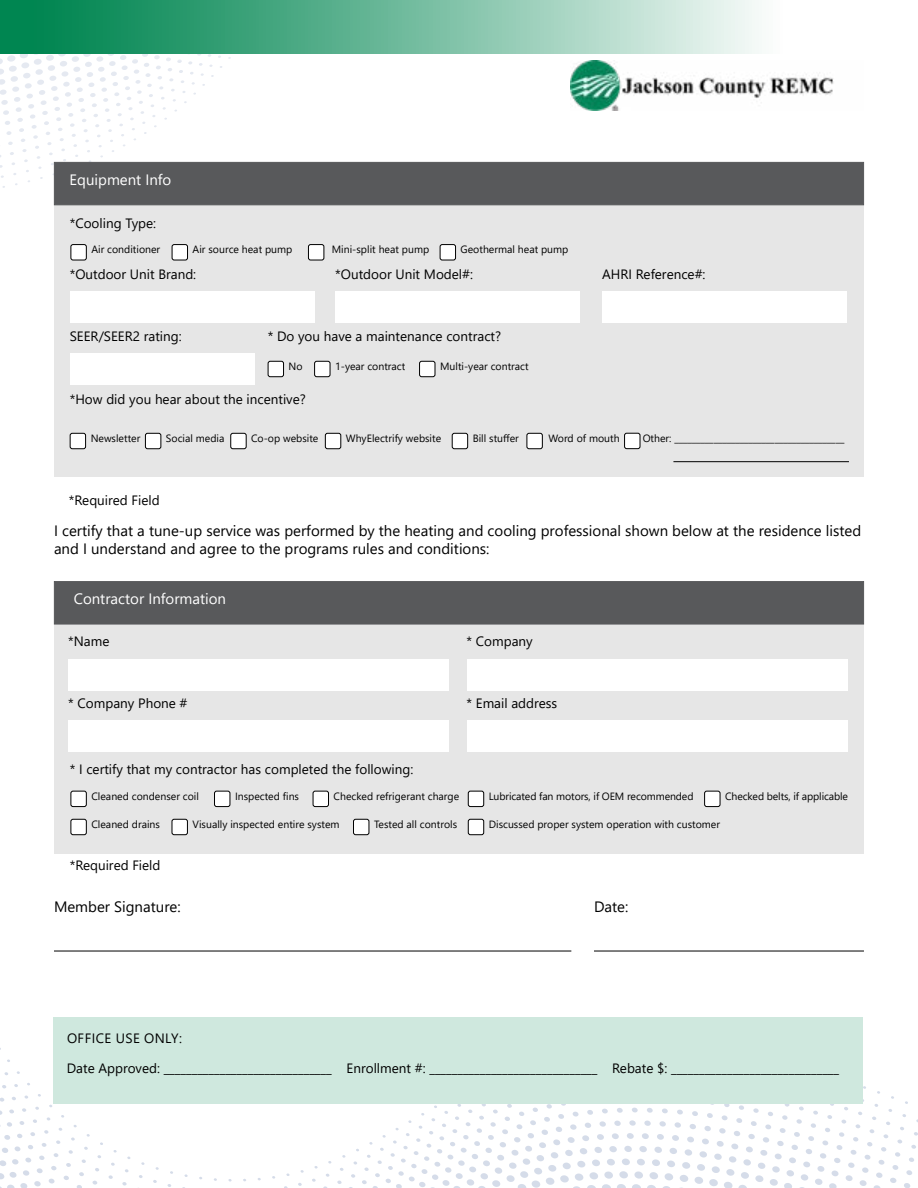
<style>
.page{position:relative;width:918px;height:1188px;background:#fff}
.page>*{position:absolute;margin:0;border:0;box-sizing:border-box;transform-origin:0 0}
.t1{font:15px/18px "Segoe UI";color:#000}
.t2{font:15px "Segoe UI";color:#fff}
.t3{font:13.5px "Segoe UI";color:#000}
.t4{font:13.5px "Segoe UI";letter-spacing:.035em;color:#000}
.t5{font:10.5px "Segoe UI";color:#000}
</style>
<div class="page">
<svg style="left:0;top:1017px;width:918px;height:171px"></svg>
<svg style="left:0;top:54px;width:312px;height:146px"></svg>
<div style="left:0;top:0;width:918px;height:54px;background:#008651"></div>
<svg style="left:33px;top:0;width:885px;height:60px"></svg>
<div style="left:54px;top:162px;width:810px;height:315px;background:#e6e6e6"></div>
<div style="left:54px;top:582px;width:810px;height:272px;background:#e6e6e6"></div>
<div style="left:54px;top:162px;width:810px;height:43px;background:#58595b"></div>
<div style="left:54px;top:581px;width:810px;height:43px;background:#58595b"></div>
<div style="left:70px;top:353px;width:184px;height:32px;background:#fff"></div>
<div style="left:70px;top:291px;width:245px;height:31px;background:#fff"></div>
<div style="left:336px;top:291px;width:244px;height:31px;background:#fff"></div>
<div style="left:71px;top:245px;width:15px;height:15px;background:#fff;border-radius:2px"></div>
<div style="left:71px;top:244px;width:16px;height:16px;border:1px solid #000;border-radius:2px"></div>
<div style="left:71px;top:791px;width:15px;height:16px;background:#fff;border-radius:2px"></div>
<div style="left:71px;top:791px;width:16px;height:16px;border:1px solid #000;border-radius:2px"></div>
<div style="left:71px;top:819px;width:15px;height:16px;background:#fff;border-radius:2px"></div>
<div style="left:71px;top:819px;width:16px;height:16px;border:1px solid #000;border-radius:2px"></div>
<div style="left:172px;top:819px;width:15px;height:16px;background:#fff;border-radius:2px"></div>
<div style="left:172px;top:819px;width:16px;height:16px;border:1px solid #000;border-radius:2px"></div>
<div style="left:354px;top:819px;width:15px;height:16px;background:#fff;border-radius:2px"></div>
<div style="left:353px;top:819px;width:16px;height:16px;border:1px solid #000;border-radius:2px"></div>
<div style="left:468px;top:819px;width:16px;height:16px;background:#fff;border-radius:2px"></div>
<div style="left:468px;top:819px;width:16px;height:16px;border:1px solid #000;border-radius:2px"></div>
<div style="left:268px;top:361px;width:16px;height:16px;background:#fff;border-radius:2px"></div>
<div style="left:268px;top:361px;width:16px;height:16px;border:1px solid #000;border-radius:2px"></div>
<div style="left:315px;top:361px;width:15px;height:16px;background:#fff;border-radius:2px"></div>
<div style="left:314px;top:361px;width:16px;height:16px;border:1px solid #000;border-radius:2px"></div>
<div style="left:420px;top:361px;width:15px;height:16px;background:#fff;border-radius:2px"></div>
<div style="left:419px;top:361px;width:16px;height:16px;border:1px solid #000;border-radius:2px"></div>
<div style="left:172px;top:245px;width:16px;height:15px;background:#fff;border-radius:2px"></div>
<div style="left:172px;top:244px;width:16px;height:16px;border:1px solid #000;border-radius:2px"></div>
<div style="left:215px;top:791px;width:15px;height:16px;background:#fff;border-radius:2px"></div>
<div style="left:214px;top:791px;width:16px;height:16px;border:1px solid #000;border-radius:2px"></div>
<div style="left:308px;top:245px;width:16px;height:15px;background:#fff;border-radius:2px"></div>
<div style="left:308px;top:244px;width:16px;height:16px;border:1px solid #000;border-radius:2px"></div>
<div style="left:313px;top:791px;width:16px;height:16px;background:#fff;border-radius:2px"></div>
<div style="left:313px;top:791px;width:16px;height:16px;border:1px solid #000;border-radius:2px"></div>
<div style="left:468px;top:791px;width:16px;height:16px;background:#fff;border-radius:2px"></div>
<div style="left:468px;top:791px;width:16px;height:16px;border:1px solid #000;border-radius:2px"></div>
<div style="left:440px;top:245px;width:16px;height:15px;background:#fff;border-radius:2px"></div>
<div style="left:440px;top:244px;width:16px;height:16px;border:1px solid #000;border-radius:2px"></div>
<div style="left:705px;top:791px;width:15px;height:16px;background:#fff;border-radius:2px"></div>
<div style="left:704px;top:791px;width:16px;height:16px;border:1px solid #000;border-radius:2px"></div>
<hr style="left:54px;top:951px;width:517px;height:1px;background:#000">
<hr style="left:594px;top:951px;width:270px;height:1px;background:#000">
<div style="left:69px;top:659px;width:380px;height:31px;background:#fff"></div>
<div style="left:69px;top:720px;width:380px;height:31px;background:#fff"></div>
<div style="left:467px;top:659px;width:380px;height:31px;background:#fff"></div>
<div style="left:467px;top:720px;width:380px;height:31px;background:#fff"></div>
<div style="left:603px;top:291px;width:244px;height:31px;background:#fff"></div>
<div style="left:53px;top:1018px;width:810px;height:86px;background:#cfe8de"></div>
<div style="left:70px;top:433px;width:16px;height:16px;background:#fff;border-radius:2px"></div>
<div style="left:70px;top:433px;width:16px;height:16px;border:1px solid #000;border-radius:2px"></div>
<div style="left:145px;top:433px;width:16px;height:16px;background:#fff;border-radius:2px"></div>
<div style="left:145px;top:433px;width:16px;height:16px;border:1px solid #000;border-radius:2px"></div>
<div style="left:231px;top:433px;width:15px;height:16px;background:#fff;border-radius:2px"></div>
<div style="left:230px;top:433px;width:17px;height:16px;border:1px solid #000;border-radius:2px"></div>
<div style="left:325px;top:433px;width:16px;height:16px;background:#fff;border-radius:2px"></div>
<div style="left:325px;top:433px;width:16px;height:16px;border:1px solid #000;border-radius:2px"></div>
<div style="left:452px;top:433px;width:16px;height:16px;background:#fff;border-radius:2px"></div>
<div style="left:452px;top:433px;width:16px;height:16px;border:1px solid #000;border-radius:2px"></div>
<div style="left:527px;top:433px;width:15px;height:16px;background:#fff;border-radius:2px"></div>
<div style="left:527px;top:433px;width:16px;height:16px;border:1px solid #000;border-radius:2px"></div>
<div style="left:625px;top:433px;width:15px;height:16px;background:#fff;border-radius:2px"></div>
<div style="left:624px;top:433px;width:16px;height:16px;border:1px solid #000;border-radius:2px"></div>
<hr style="left:673px;top:461px;width:176px;height:1px;background:#000">
<img style="left:571px;top:60px;width:263px;height:51px">
<h1 class="t2" style="left:70px;top:165px;width:103px">Equipment Info</h1>
<p class="t3" style="left:70px;top:210px;width:88px">*Cooling Type:</p>
<p class="t5" style="left:91px;top:239px;width:70px">Air conditioner</p>
<p class="t5" style="left:193px;top:239px;width:101px">Air source heat pump</p>
<p class="t5" style="left:332px;top:239px;width:99px">Mini-split heat pump</p>
<p class="t5" style="left:461px;top:239px;width:109px">Geothermal heat pump</p>
<p class="t3" style="left:70px;top:261px;width:128px">*Outdoor Unit Brand:</p>
<p class="t3" style="left:335px;top:261px;width:139px">*Outdoor Unit Model#:</p>
<p class="t3" style="left:70px;top:324px;width:113px">SEER/SEER2 rating:</p>
<p class="t3" style="left:268px;top:324px;width:235px">* Do you have a maintenance contract?</p>
<p class="t5" style="left:289px;top:356px;width:16px">No</p>
<p class="t5" style="left:335px;top:356px;width:72px">1-year contract</p>
<p class="t5" style="left:440px;top:356px;width:90px">Multi-year contract</p>
<p class="t3" style="left:70px;top:386px;width:238px">*How did you hear about the incentive?</p>
<p class="t3" style="left:602px;top:261px;width:105px">AHRI Reference#:</p>
<p class="t5" style="left:91px;top:428px;width:51px">Newsletter</p>
<p class="t5" style="left:166px;top:428px;width:60px">Social media</p>
<p class="t5" style="left:251px;top:428px;width:69px">Co-op website</p>
<p class="t5" style="left:346px;top:428px;width:97px">WhyElectrify website</p>
<p class="t5" style="left:473px;top:428px;width:48px">Bill stuffer</p>
<p class="t5" style="left:548px;top:428px;width:73px">Word of mouth</p>
<p class="t5" style="left:643px;top:428px;width:203px">Other: _______________________________________</p>
<p class="t3" style="left:69px;top:488px;width:92px">*Required Field</p>
<h1 class="t1" style="left:54px;top:520px;width:809px">I certify that a tune-up service was performed by the heating and cooling professional shown below at the residence listed and I understand and agree to the programs rules and conditions:</h1>
<h1 class="t2" style="left:74px;top:584px;width:154px">Contractor Information</h1>
<p class="t3" style="left:68px;top:628px;width:43px">*Name</p>
<p class="t3" style="left:467px;top:628px;width:68px">* Company</p>
<p class="t3" style="left:68px;top:690px;width:121px">* Company Phone #</p>
<p class="t3" style="left:467px;top:690px;width:92px">* Email address</p>
<p class="t3" style="left:70px;top:757px;width:345px">* I certify that my contractor has completed the following:</p>
<p class="t5" style="left:235px;top:786px;width:66px">Inspected fins</p>
<p class="t5" style="left:334px;top:786px;width:127px">Checked refrigerant charge</p>
<p class="t5" style="left:489px;top:786px;width:206px">Lubricated fan motors, if OEM recommended</p>
<p class="t5" style="left:725px;top:786px;width:124px">Checked belts, if applicable</p>
<p class="t5" style="left:91px;top:786px;width:109px">Cleaned condenser coil</p>
<p class="t5" style="left:91px;top:814px;width:70px">Cleaned drains</p>
<p class="t5" style="left:193px;top:814px;width:149px">Visually inspected entire system</p>
<p class="t5" style="left:374px;top:814px;width:85px">Tested all controls</p>
<p class="t5" style="left:489px;top:814px;width:233px">Discussed proper system operation with customer</p>
<p class="t3" style="left:70px;top:852px;width:92px">*Required Field</p>
<h1 class="t1" style="left:54px;top:896px;width:128px">Member Signature:</h1>
<h1 class="t1" style="left:594px;top:896px;width:36px">Date:</h1>
<p class="t4" style="left:67px;top:1026px;width:116px">OFFICE USE ONLY:</p>
<p class="t3" style="left:67px;top:1056px;width:774px">Date Approved: ______________________________ Enrollment #: ______________________________ Rebate $: ______________________________</p>
</div>
